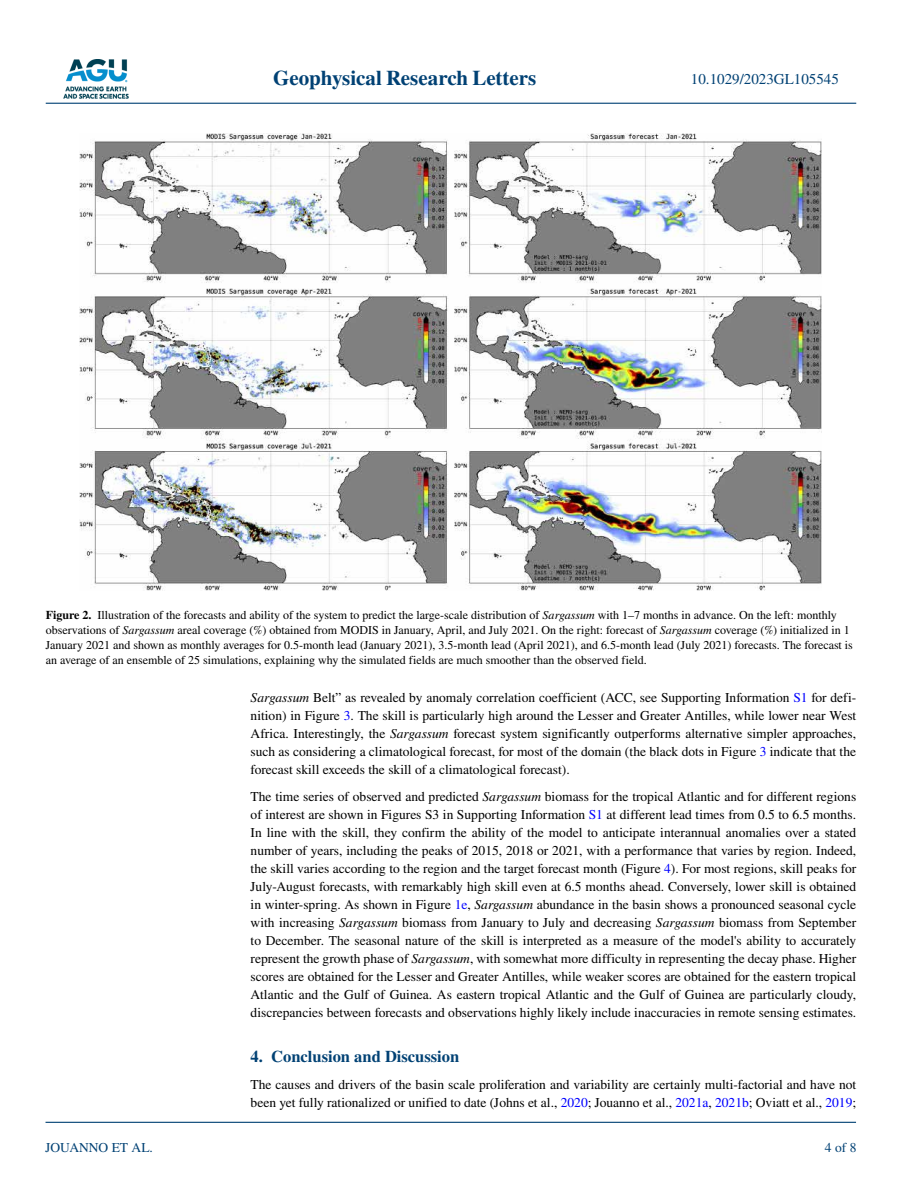
<style>
.page{position:relative;width:902px;height:1183px;background:#fff}
.page>*{position:absolute;margin:0;border:0;box-sizing:border-box;transform-origin:0 0}
.t1{font:700 21px "STIX";color:#004174}
.t2{font:700 16.5px "STIX";color:#004174}
.t3{font:15px "STIX";color:#004174}
.t4{font:13.5px/18px "STIX";color:#000;text-align:justify}
.t5{font:13.5px "STIX";color:#004174}
.t6{font:12px/15px "STIX";color:#000}
.s1{font-weight:700}
.s2{font-style:italic}
.s3{color:#00f}
</style>
<div class="page">
<img style="left:63px;top:60px;width:65px;height:39px">
<hr style="left:46px;top:103px;width:810px;height:1px;background:#004174">
<hr style="left:45px;top:1121px;width:810px;height:1px;background:#004174">
<img style="left:79px;top:134px;width:742px;height:456px">
<h1 class="t1" style="left:273px;top:66px;width:265px">Geophysical Research Letters</h1>
<p class="t3" style="left:691px;top:69px;width:149px">10.1029/2023GL105545</p>
<p class="t6" style="left:46px;top:608px;width:808px"><span class="s1">Figure 2.</span> Illustration of the forecasts and ability of the system to predict the large-scale distribution of <span class="s2">Sargassum</span> with 1–7 months in advance. On the left: monthly observations of <span class="s2">Sargassum</span> areal coverage (%) obtained from MODIS in January, April, and July 2021. On the right: forecast of <span class="s2">Sargassum</span> coverage (%) initialized in 1<br>January 2021 and shown as monthly averages for 0.5-month lead (January 2021), 3.5-month lead (April 2021), and 6.5-month lead (July 2021) forecasts. The forecast is an average of an ensemble of 25 simulations, explaining why the simulated fields are much smoother than the observed field.</p>
<p class="t5" style="left:45px;top:1138px;width:109px">JOUANNO ET AL.</p>
<p class="t4" style="left:250px;top:688px;width:607px"><span class="s2">Sargassum</span> Belt” as revealed by anomaly correlation coefficient (ACC, see Supporting Information <span class="s3">S1</span> for defi&shy;nition) in Figure <span class="s3">3</span>. The skill is particularly high around the Lesser and Greater Antilles, while lower near West Africa. Interestingly, the <span class="s2">Sargassum</span> forecast system significantly outperforms alternative simpler approaches, such as considering a climatological forecast, for most of the domain (the black dots in Figure <span class="s3">3</span> indicate that the forecast skill exceeds the skill of a climatological forecast).</p>
<p class="t4" style="left:250px;top:787px;width:607px">The time series of observed and predicted <span class="s2">Sargassum</span> biomass for the tropical Atlantic and for different regions of interest are shown in Figures S3 in Supporting Information <span class="s3">S1</span> at different lead times from 0.5 to 6.5 months.<br>In line with the skill, they confirm the ability of the model to anticipate interannual anomalies over a stated number of years, including the peaks of 2015, 2018 or 2021, with a performance that varies by region. Indeed, the skill varies according to the region and the target forecast month (Figure <span class="s3">4</span>). For most regions, skill peaks for July-August forecasts, with remarkably high skill even at 6.5 months ahead. Conversely, lower skill is obtained in winter-spring. As shown in Figure <span class="s3">1e</span>, <span class="s2">Sargassum</span> abundance in the basin shows a pronounced seasonal cycle with increasing <span class="s2">Sargassum</span> biomass from January to July and decreasing <span class="s2">Sargassum</span> biomass from September to December. The seasonal nature of the skill is interpreted as a measure of the model's ability to accurately represent the growth phase of <span class="s2">Sargassum</span>, with somewhat more difficulty in representing the decay phase. Higher scores are obtained for the Lesser and Greater Antilles, while weaker scores are obtained for the eastern tropical Atlantic and the Gulf of Guinea. As eastern tropical Atlantic and the Gulf of Guinea are particularly cloudy, discrepancies between forecasts and observations highly likely include inaccuracies in remote sensing estimates.</p>
<p class="t2" style="left:250px;top:1046px;width:210px">4. Conclusion and Discussion</p>
<p class="t4" style="left:250px;top:1075px;width:607px">The causes and drivers of the basin scale proliferation and variability are certainly multi-factorial and have not been yet fully rationalized or unified to date (Johns et al., <span class="s3">2020</span>; Jouanno et al., <span class="s3">2021a</span>, <span class="s3">2021b</span>; Oviatt et al., <span class="s3">2019</span>;</p>
<p class="t5" style="left:824px;top:1138px;width:33px">4 of 8</p>
</div>
